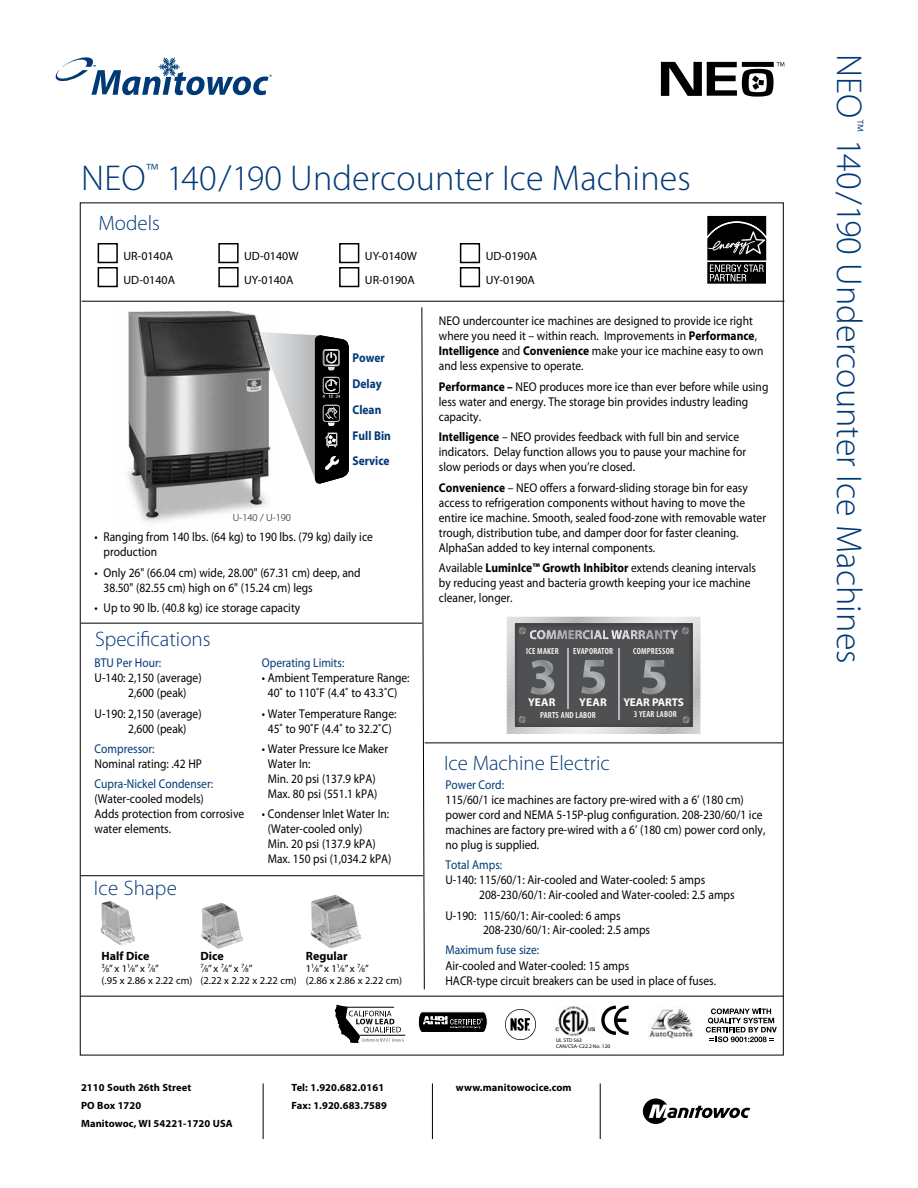
<style>
.page{position:relative;width:918px;height:1188px;background:#fff}
.page>*{position:absolute;margin:0;border:0;box-sizing:border-box;transform-origin:0 0}
.t1{font:300 36px "Myriad Pro";letter-spacing:.005em;color:#003976}
.t2{font:300 21px "Myriad Pro";color:#003976}
.t3{font:12.75px/15px "Myriad Pro";color:#000;scale:.9 1}
.t4{font:12.75px "Myriad Pro";color:#003976;scale:.9 1}
.t5{font:700 12.75px/25.8px "Myriad Pro";color:#003976;scale:.9 1}
.t6{font:12px/24px "Myriad Pro";color:#000}
.t7{font:700 12px "Myriad Pro";color:#000}
.t8{font:700 11.25px "Myriad Pro";letter-spacing:-.005em;color:#fff}
.t9{font:700 10.5px/18px "Myriad Pro";letter-spacing:.01em;color:#000}
.t10{font:10.5px/12px "Myriad Pro";color:#000}
.t11{font:300 10.5px "Myriad Pro";color:#000}
.t12{font:600 condensed 8.85px "Myriad Pro";letter-spacing:.025em;color:#fff}
.t13{font:5.4px/5.4px "Myriad Pro";color:#000}
.s1{font-size:6.3px}
.s2{font-weight:700}
</style>
<div class="page">
<img style="left:127px;top:310px;width:139px;height:213px">
<hr style="left:82px;top:301px;width:702px;height:1px;background:#000">
<hr style="left:81px;top:623px;width:341px;height:1px;background:#000">
<hr style="left:263px;top:1083px;width:1px;height:56px;background:#000">
<hr style="left:432px;top:1083px;width:1px;height:56px;background:#000">
<hr style="left:600px;top:1083px;width:1px;height:56px;background:#000">
<svg style="left:643px;top:1098px;width:107px;height:26px"></svg>
<svg style="left:661px;top:62px;width:123px;height:35px"></svg>
<img style="left:201px;top:903px;width:42px;height:46px">
<img style="left:101px;top:901px;width:34px;height:45px">
<svg style="left:421px;top:307px;width:4px;height:683px"></svg>
<div style="left:98px;top:243px;width:20px;height:20px;border:2px solid #000"></div>
<div style="left:98px;top:267px;width:20px;height:20px;border:2px solid #000"></div>
<div style="left:218px;top:243px;width:21px;height:20px;border:2px solid #000"></div>
<div style="left:218px;top:267px;width:21px;height:20px;border:2px solid #000"></div>
<div style="left:339px;top:243px;width:20px;height:20px;border:2px solid #000"></div>
<div style="left:339px;top:267px;width:20px;height:20px;border:2px solid #000"></div>
<div style="left:460px;top:243px;width:20px;height:20px;border:2px solid #000"></div>
<div style="left:460px;top:267px;width:20px;height:20px;border:2px solid #000"></div>
<svg style="left:56px;top:57px;width:216px;height:38px"></svg>
<hr style="left:425px;top:742px;width:358px;height:1px;background:#000">
<svg style="left:260px;top:332px;width:89px;height:153px"></svg>
<img style="left:311px;top:895px;width:50px;height:53px">
<hr style="left:80px;top:875px;width:343px;height:1px;background:#000">
<svg style="left:507px;top:617px;width:193px;height:117px;background:#6f7072"></svg>
<div style="left:706px;top:214px;width:62px;height:48px;background:#f2f2f2"></div>
<svg style="left:706px;top:216px;width:62px;height:68px;background:#393939"></svg>
<hr style="left:81px;top:996px;width:703px;height:1px;background:#000">
<hr style="left:357px;top:1035px;width:48px;height:1px;background:#000">
<svg style="left:335px;top:1005px;width:69px;height:38px"></svg>
<svg style="left:505px;top:1009px;width:31px;height:31px"></svg>
<img style="left:648px;top:1009px;width:46px;height:29px">
<svg style="left:418px;top:1011px;width:70px;height:22px"></svg>
<svg style="left:706px;top:1008px;width:71px;height:34px"></svg>
<svg style="left:601px;top:1006px;width:28px;height:29px"></svg>
<img style="left:555px;top:1006px;width:40px;height:30px">
<h1 class="t1" style="left:81px;top:158px;width:611px">NEO<sup>™</sup> 140/190 Undercounter Ice Machines</h1>
<h2 class="t2" style="left:99px;top:212px;width:63px">Models</h2>
<p class="t6" style="left:123px;top:244px;width:53px">UR-0140A<br>UD-0140A</p>
<p class="t6" style="left:244px;top:244px;width:56px">UD-0140W<br>UY-0140A</p>
<p class="t6" style="left:365px;top:244px;width:54px">UY-0140W<br>UR-0190A</p>
<p class="t6" style="left:486px;top:244px;width:53px">UD-0190A<br>UY-0190A</p>
<p class="t11" style="left:233px;top:512px;width:60px">U-140 / U-190</p>
<p class="t5" style="left:353px;top:344px;width:44px">Power<br>Delay<br>Clean<br>Full Bin<br>Service</p>
<p class="t3" style="left:104px;top:529px;width:301px;text-indent:-9px">• Ranging from 140 lbs. (64 kg) to 190 lbs. (79 kg) daily ice production</p>
<p class="t3" style="left:104px;top:565px;width:287px;text-indent:-9px">• Only 26" (66.04 cm) wide, 28.00" (67.31 cm) deep, and<br>38.50" (82.55 cm) high on 6" (15.24 cm) legs</p>
<p class="t3" style="left:95px;top:600px;width:230px">• Up to 90 lb. (40.8 kg) ice storage capacity</p>
<h2 class="t2" style="left:95px;top:628px;width:117px">Specifications</h2>
<p class="t4" style="left:95px;top:655px;width:75px">BTU Per Hour:</p>
<p class="t3" style="left:128px;top:670px;width:83px;text-indent:-34px">U-140: 2,150 (average)<br>2,600 (peak)</p>
<p class="t3" style="left:128px;top:706px;width:83px;text-indent:-34px">U-190: 2,150 (average)<br>2,600 (peak)</p>
<p class="t4" style="left:95px;top:741px;width:68px">Compressor:</p>
<p class="t3" style="left:95px;top:756px;width:121px">Nominal rating: .42 HP</p>
<p class="t4" style="left:95px;top:776px;width:133px">Cupra-Nickel Condenser:</p>
<p class="t3" style="left:95px;top:792px;width:168px">(Water-cooled models)<br>Adds protection from corrosive water elements.</p>
<h2 class="t2" style="left:94px;top:877px;width:85px">Ice Shape</h2>
<p class="t4" style="left:262px;top:655px;width:93px">Operating Limits:</p>
<p class="t3" style="left:262px;top:670px;width:166px;text-align:center">• Ambient Temperature Range:<br>40˚ to 110˚F (4.4˚ to 43.3˚C)</p>
<p class="t3" style="left:262px;top:706px;width:151px;text-align:center">• Water Temperature Range:<br>45˚ to 90˚F (4.4˚ to 32.2˚C)</p>
<p class="t3" style="left:268px;top:741px;width:135px;text-indent:-6px">• Water Pressure Ice Maker<br>Water In:<br>Min. 20 psi (137.9 kPA)<br>Max. 80 psi (551.1 kPA)</p>
<p class="t3" style="left:268px;top:807px;width:139px;text-indent:-6px">• Condenser Inlet Water In: (Water-cooled only)<br>Min. 20 psi (137.9 kPA)<br>Max. 150 psi (1,034.2 kPA)</p>
<p class="t7" style="left:102px;top:948px;width:49px">Half Dice</p>
<p class="t10" style="left:102px;top:962px;width:92px"><sup>3</sup>⁄<span class="s1">8</span>” x 1<sup>1</sup>⁄<span class="s1">8</span>” x <sup>7</sup>⁄<span class="s1">8</span>”<br>(.95 x 2.86 x 2.22 cm)</p>
<p class="t7" style="left:201px;top:948px;width:25px">Dice</p>
<p class="t10" style="left:201px;top:962px;width:98px"><sup>7</sup>⁄<span class="s1">8</span>” x <sup>7</sup>⁄<span class="s1">8</span>” x <sup>7</sup>⁄<span class="s1">8</span>”<br>(2.22 x 2.22 x 2.22 cm)</p>
<p class="t7" style="left:306px;top:948px;width:43px">Regular</p>
<p class="t10" style="left:306px;top:962px;width:98px">1<sup>1</sup>⁄<span class="s1">8</span>” x 1<sup>1</sup>⁄<span class="s1">8</span>” x <sup>7</sup>⁄<span class="s1">8</span>”<br>(2.86 x 2.86 x 2.22 cm)</p>
<p class="t3" style="left:439px;top:313px;width:362px">NEO undercounter ice machines are designed to provide ice right where you need it – within reach. Improvements in <span class="s2">Performance</span>, <span class="s2">Intelligence</span> and <span class="s2">Convenience</span> make your ice machine easy to own and less expensive to operate.</p>
<p class="t3" style="left:439px;top:379px;width:368px"><span class="s2">Performance –</span> NEO produces more ice than ever before while using less water and energy. The storage bin provides industry leading capacity.</p>
<p class="t3" style="left:439px;top:429px;width:343px"><span class="s2">Intelligence</span> – NEO provides feedback with full bin and service indicators. Delay function allows you to pause your machine for slow periods or days when you’re closed.</p>
<p class="t3" style="left:439px;top:480px;width:365px"><span class="s2">Convenience</span> – NEO offers a forward-sliding storage bin for easy access to refrigeration components without having to move the entire ice machine. Smooth, sealed food-zone with removable water trough, distribution tube, and damper door for faster cleaning.<br>AlphaSan added to key internal components.</p>
<p class="t3" style="left:439px;top:560px;width:354px">Available <span class="s2">LuminIce™ Growth Inhibitor</span> extends cleaning intervals by reducing yeast and bacteria growth keeping your ice machine cleaner, longer.</p>
<p class="t12" style="left:526px;top:646px;width:34px">ICE MAKER</p>
<p class="t12" style="left:573px;top:646px;width:41px">EVAPORATOR</p>
<p class="t12" style="left:633px;top:646px;width:42px">COMPRESSOR</p>
<p class="t8" style="left:528px;top:695px;width:29px">YEAR</p>
<p class="t8" style="left:579px;top:695px;width:29px">YEAR</p>
<p class="t12" style="left:540px;top:709px;width:57px">PARTS AND LABOR</p>
<p class="t8" style="left:623px;top:695px;width:62px">YEAR PARTS</p>
<p class="t12" style="left:634px;top:709px;width:44px">3 YEAR LABOR</p>
<h2 class="t2" style="left:444px;top:751px;width:167px">Ice Machine Electric</h2>
<p class="t4" style="left:446px;top:777px;width:67px">Power Cord:</p>
<p class="t3" style="left:446px;top:792px;width:357px">115/60/1 ice machines are factory pre-wired with a 6’ (180 cm) power cord and NEMA 5‑15P-plug configuration. 208-230/60/1 ice machines are factory pre-wired with a 6’ (180 cm) power cord only, no plug is supplied.</p>
<p class="t4" style="left:446px;top:857px;width:65px">Total Amps:</p>
<p class="t3" style="left:479px;top:872px;width:285px;text-indent:-34px">U-140: 115/60/1: Air-cooled and Water-cooled: 5 amps<br>208-230/60/1: Air-cooled and Water-cooled: 2.5 amps</p>
<p class="t3" style="left:483px;top:908px;width:187px;line-height:14.4px;text-indent:-38px">U-190: 115/60/1: Air-cooled: 6 amps<br>208-230/60/1: Air-cooled: 2.5 amps</p>
<p class="t4" style="left:446px;top:942px;width:106px">Maximum fuse size:</p>
<p class="t3" style="left:446px;top:958px;width:302px">Air-cooled and Water-cooled: 15 amps<br>HACR-type circuit breakers can be used in place of fuses.</p>
<p class="t13" style="left:556px;top:1038px;width:56px">UL STD 563<br>CAN/CSA-C22.2 No. 120</p>
<p class="t9" style="left:81px;top:1078px;width:153px">2110 South 26th Street<br>PO Box 1720<br>Manitowoc, WI 54221-1720 USA</p>
<p class="t9" style="left:292px;top:1078px;width:97px">Tel: 1.920.682.0161<br>Fax: 1.920.683.7589</p>
<p class="t9" style="left:456px;top:1078px;width:117px">www.manitowocice.com</p>
<h1 class="t1" style="left:869px;top:54px;width:611px;rotate:90deg">NEO<sup>™</sup> 140/190 Undercounter Ice Machines</h1>
</div>
